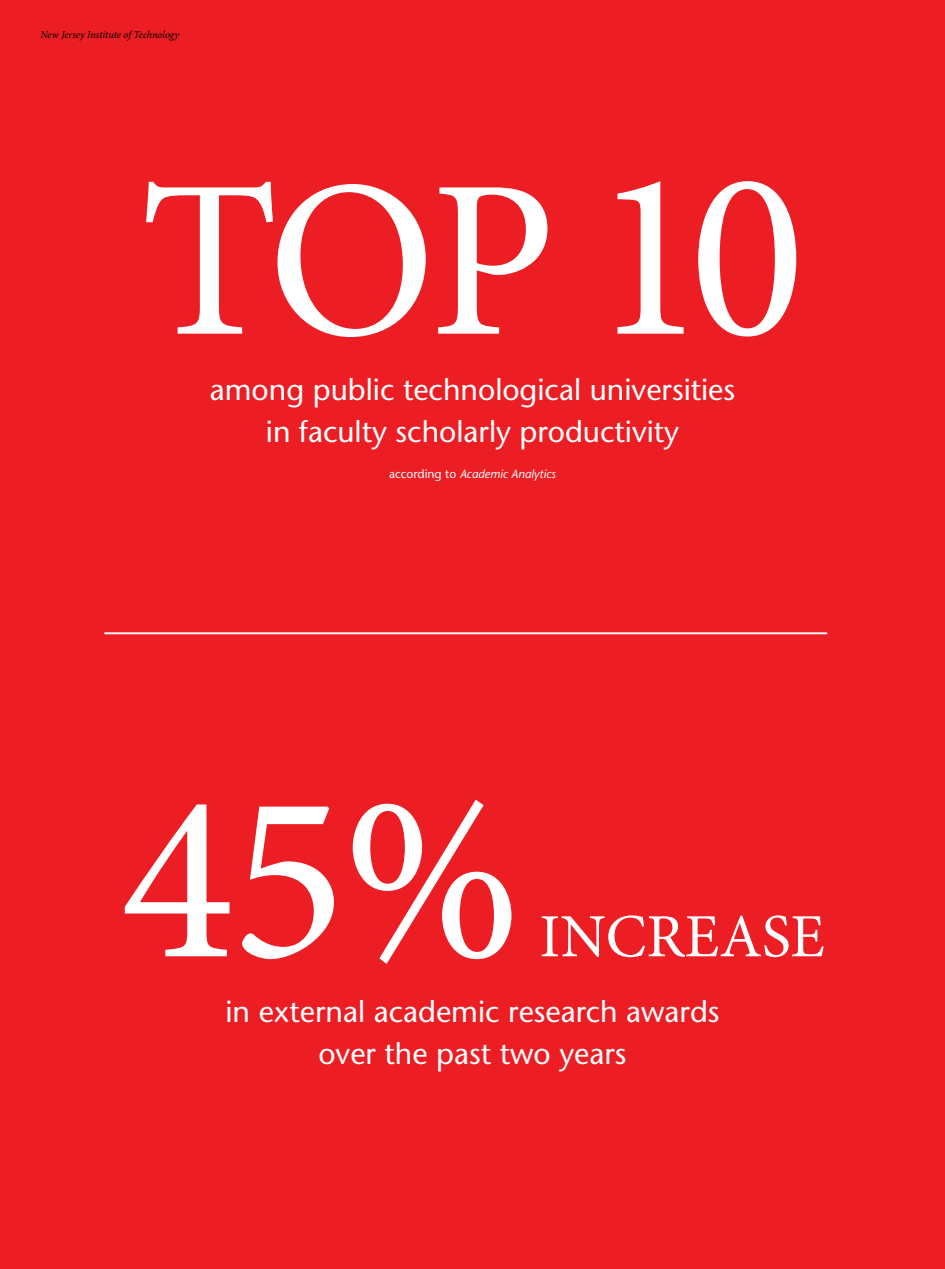
<style>
.page{position:relative;width:945px;height:1269px;background:#ed1d24}
.page>*{position:absolute;margin:0;border:0;box-sizing:border-box;transform-origin:0 0}
.t1{font:240.15px "Minion Pro";color:#fff}
.t2{font:225px "Minion Pro";color:#fff}
.t3{font:61.5px "Minion Pro";color:#fff}
.t4{font:500 30px/42px "Stone Sans Std";color:#fff;text-align:center}
.t5{font:italic 500 12px "Stone Sans Std";color:#fff}
.t6{font:italic 10.5px "Minion Pro";letter-spacing:-.01em;color:#000}
.s1{font-size:240.15px}
.s2{font-style:normal}
</style>
<div class="page">
<hr style="left:105px;top:632px;width:721px;height:2px;background:#fff">
<p class="t6" style="left:41px;top:28px;width:140px">New Jersey Institute of Technology</p>
<h2 class="t2" style="left:140px;top:111px;width:667px">TOP <span class="s1">10</span></h2>
<p class="t4" style="left:210px;top:368px;width:527px">among public technological universities in faculty scholarly productivity</p>
<p class="t5" style="left:389px;top:466px;width:168px"><span class="s2">according to</span> Academic Analytics</p>
<h1 class="t1" style="left:120px;top:719px;width:404px">45%</h1>
<h3 class="t3" style="left:539px;top:895px;width:287px">INCREASE</h3>
<p class="t4" style="left:225px;top:991px;width:496px">in external academic research awards over the past two years</p>
</div>
